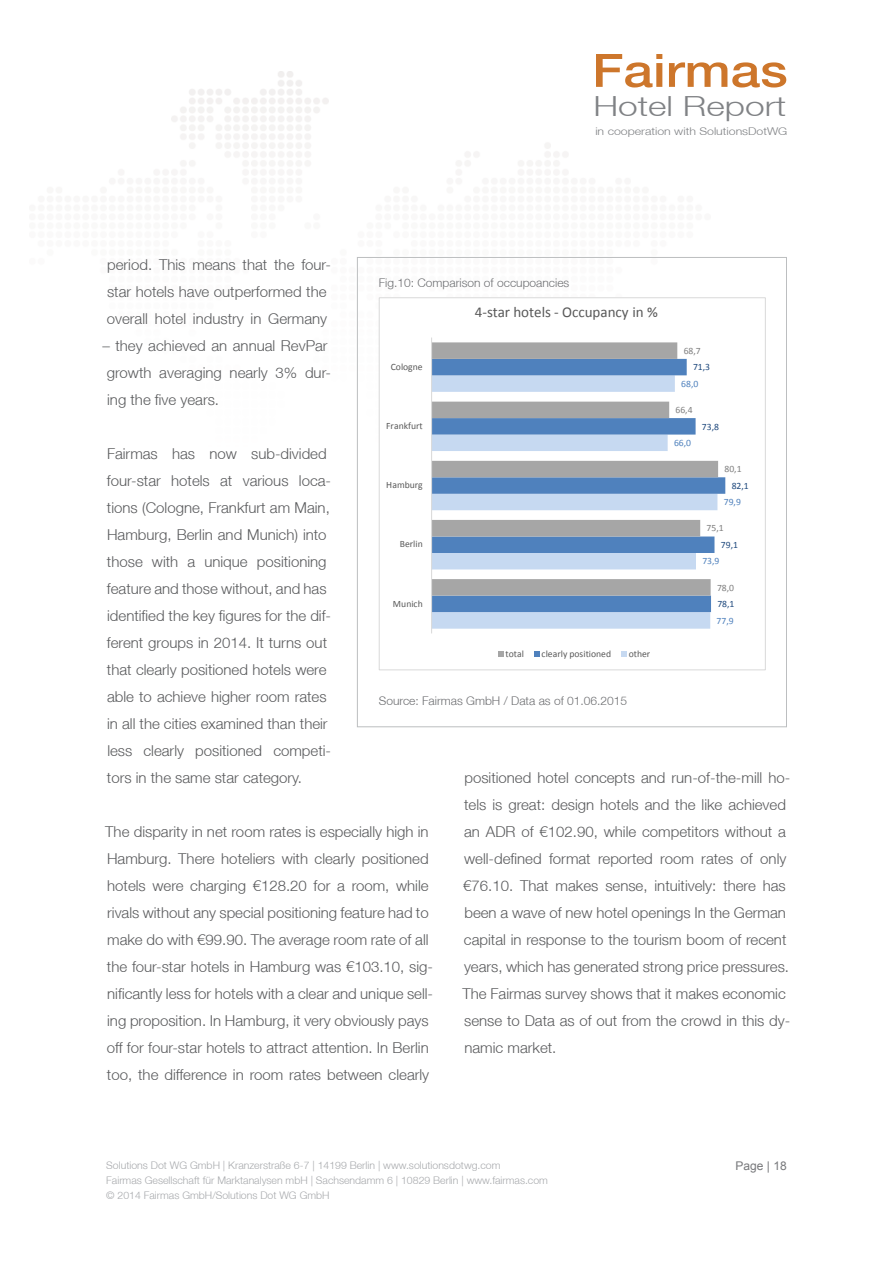
<style>
.page{position:relative;width:893px;height:1263px;background:#fff}
.page>*{position:absolute;margin:0;border:0;box-sizing:border-box;transform-origin:0 0}
.t1{font:500 46.05px "Helvetica Neue LT";color:#cd762b;scale:1.15 1}
.t2{font:300 27.75px "Helvetica Neue LT";color:#808285;scale:1.27 1}
.t3{font:300 15px/27px "Helvetica Neue LT";color:#58595b}
.t4{font:15px "Calibri";letter-spacing:-.005em;color:#595959}
.t5{font:300 12px "Helvetica Neue LT";color:#6d6e71}
.t6{font:12px "Arial";color:#77787b}
.t7{font:300 10.65px "Helvetica Neue LT";color:#808285;scale:1.15 1}
.t8{font:300 10.5px/15px "Helvetica Neue LT";color:#a7a9ac}
.t9{font:9.6px "Calibri";color:#595959}
.t10{font:9.6px "Calibri";color:#4f81bd}
.t11{font:9.6px "Calibri";color:#1f497d}
.t12{font:9.6px "Calibri";color:#7f7f7f}
</style>
<div class="page">
<svg style="left:357px;top:257px;width:430px;height:470px"></svg>
<p class="t3" style="left:107px;top:251px;width:226px">period. This means that the four&shy;star hotels have outperformed the overall hotel industry in Germany</p>
<p class="t3" style="left:102px;top:332px;width:230px">– they achieved an annual RevPar growth averaging nearly 3% dur&shy;ing the five years.</p>
<h1 class="t1" style="left:592px;top:43px;width:172px">Fairmas</h1>
<h2 class="t2" style="left:593px;top:89px;width:153px">Hotel Report</h2>
<p class="t7" style="left:595px;top:125px;width:168px">in cooperation with SolutionsDotWG</p>
<p class="t5" style="left:379px;top:276px;width:192px">Fig.10: Comparison of occupoancies</p>
<p class="t9" style="left:391px;top:360px;width:33px">Cologne</p>
<p class="t9" style="left:386px;top:419px;width:38px">Frankfurt</p>
<p class="t4" style="left:475px;top:301px;width:184px">4-star hotels - Occupancy in %</p>
<p class="t12" style="left:684px;top:344px;width:19px">68,7</p>
<p class="t11" style="left:693px;top:361px;width:19px">71,3</p>
<p class="t10" style="left:681px;top:377px;width:19px">68,0</p>
<p class="t12" style="left:675px;top:403px;width:19px">66,4</p>
<p class="t11" style="left:702px;top:420px;width:19px">73,8</p>
<p class="t10" style="left:674px;top:436px;width:19px">66,0</p>
<p class="t3" style="left:107px;top:440px;width:226px">Fairmas has now sub-divided four-star hotels at various loca&shy;tions (Cologne, Frankfurt am Main, Hamburg, Berlin and Munich) into those with a unique positioning feature and those without, and has identified the key figures for the dif&shy;ferent groups in 2014. It turns out that clearly positioned hotels were able to achieve higher room rates in all the cities examined than their less clearly positioned competi&shy;tors in the same star category.</p>
<p class="t12" style="left:724px;top:462px;width:19px">80,1</p>
<p class="t9" style="left:386px;top:478px;width:38px">Hamburg</p>
<p class="t11" style="left:732px;top:479px;width:19px">82,1</p>
<p class="t10" style="left:724px;top:495px;width:19px">79,9</p>
<p class="t12" style="left:707px;top:522px;width:19px">75,1</p>
<p class="t9" style="left:400px;top:538px;width:24px">Berlin</p>
<p class="t11" style="left:721px;top:538px;width:19px">79,1</p>
<p class="t10" style="left:702px;top:555px;width:19px">73,9</p>
<p class="t12" style="left:717px;top:581px;width:19px">78,0</p>
<p class="t9" style="left:393px;top:597px;width:31px">Munich</p>
<p class="t11" style="left:717px;top:597px;width:19px">78,1</p>
<p class="t10" style="left:717px;top:614px;width:19px">77,9</p>
<p class="t9" style="left:506px;top:647px;width:20px">total</p>
<p class="t9" style="left:542px;top:647px;width:71px">clearly positioned</p>
<p class="t9" style="left:629px;top:647px;width:23px">other</p>
<p class="t5" style="left:379px;top:694px;width:250px">Source: Fairmas GmbH / Data as of 01.06.2015</p>
<p class="t3" style="left:462px;top:764px;width:329px">positioned hotel concepts and run-of-the-mill ho&shy;tels is great: design hotels and the like achieved an ADR of €102.90, while competitors without a well-defined format reported room rates of only €76.10. That makes sense, intuitively: there has been a wave of new hotel openings In the German capital in response to the tourism boom of recent years, which has generated strong price pressures.<br>The Fairmas survey shows that it makes economic sense to Data as of out from the crowd in this dy&shy;namic market.</p>
<p class="t3" style="left:105px;top:818px;width:329px">The disparity in net room rates is especially high in Hamburg. There hoteliers with clearly positioned hotels were charging €128.20 for a room, while rivals without any special positioning feature had to make do with €99.90. The average room rate of all the four-star hotels in Hamburg was €103.10, sig&shy;nificantly less for hotels with a clear and unique sell&shy;ing proposition. In Hamburg, it very obviously pays off for four-star hotels to attract attention. In Berlin too, the difference in room rates between clearly</p>
<p class="t8" style="left:106px;top:1157px;width:443px">Solutions Dot WG GmbH | Kranzerstraße 6-7 | 14199 Berlin | www.solutionsdotwg.com<br>Fairmas Gesellschaft für Marktanalysen mbH | Sachsendamm 6 | 10829 Berlin | www.fairmas.com © 2014 Fairmas GmbH/Solutions Dot WG GmbH</p>
<p class="t6" style="left:735px;top:1157px;width:53px">Page | 18</p>
</div>
